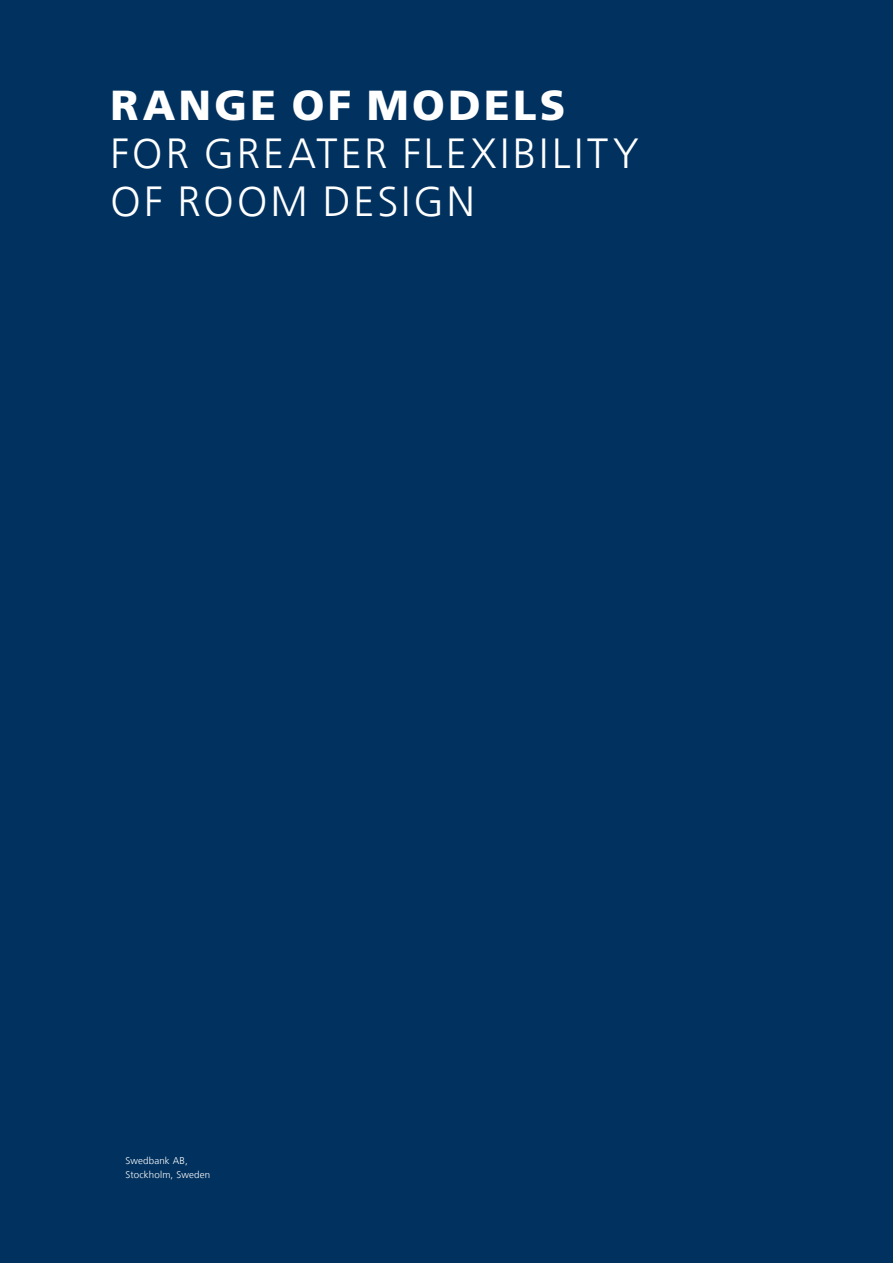
<style>
.page{position:relative;width:893px;height:1263px;background:#00315f}
.page>*{position:absolute;margin:0;border:0;box-sizing:border-box;transform-origin:0 0}
.t1{font:300 42px/48px "Frutiger LT Com";letter-spacing:.075em;color:#fff}
.t2{font:900 42px "Frutiger LT Com";letter-spacing:.08em;color:#fff}
.t3{font:300 9.75px/13.5px "Frutiger LT Com";letter-spacing:.015em;color:#fff}
</style>
<div class="page">
<p class="t2" style="left:110px;top:80px;width:457px">RANGE OF MODELS</p>
<p class="t1" style="left:110px;top:130px;width:530px">FOR GREATER FLEXIBILITY<br>OF ROOM DESIGN</p>
<p class="t3" style="left:125px;top:1154px;width:86px">Swedbank AB,<br>Stockholm, Sweden</p>
</div>
